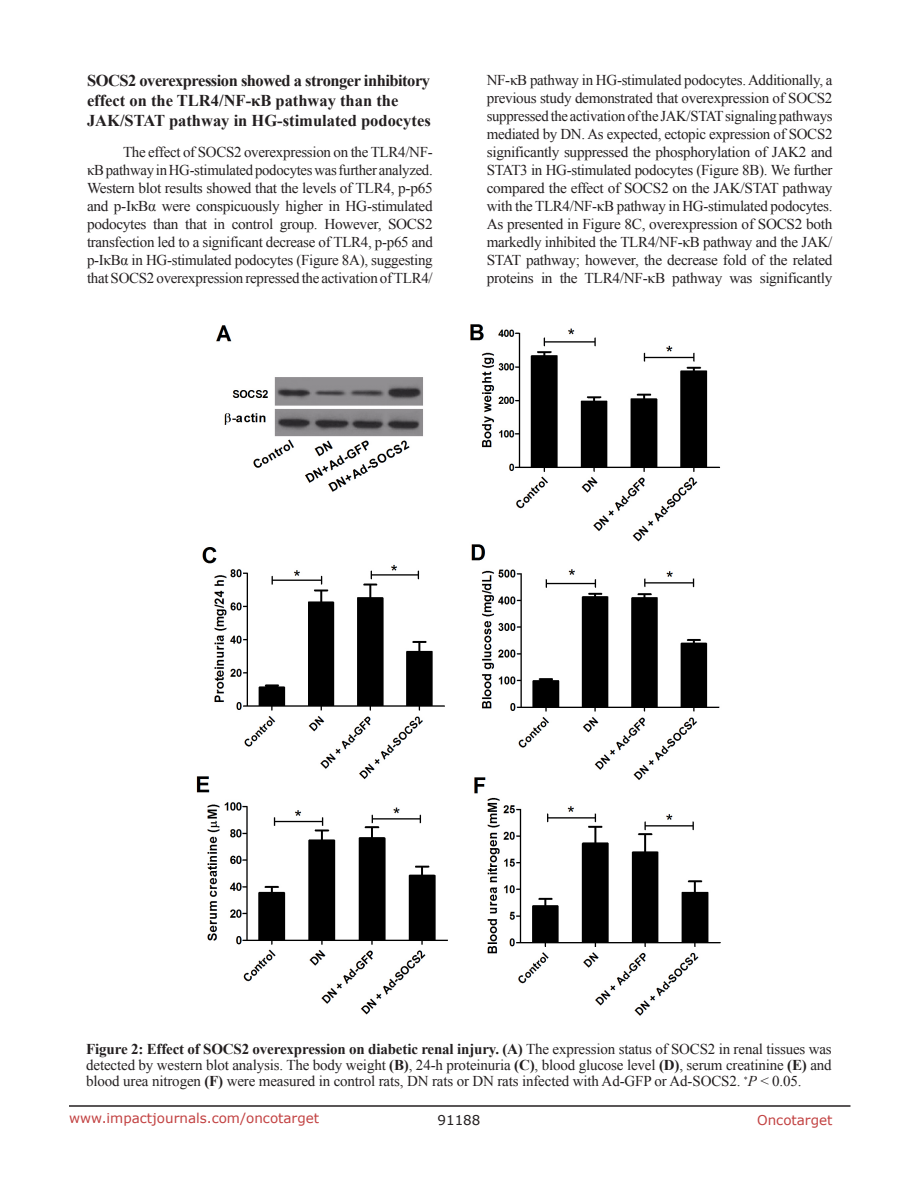
<style>
.page{position:relative;width:918px;height:1188px;background:#fff}
.page>*{position:absolute;margin:0;border:0;box-sizing:border-box;transform-origin:0 0}
.SubHeading{font:700 16.5px/19.8px "Times New Roman";color:#231f20}
.BodyText{font:15px/18px "Times New Roman";letter-spacing:-.02em;color:#231f20;text-align:justify}
.figuretext{font:15px/16.2px "Times New Roman";letter-spacing:-.01em;color:#231f20;text-align:justify}
.t1{font:13.5px "Verdana";color:#c24141}
.t2{font:13.5px "Verdana";color:#231f20}
.s1{font-weight:700}
.s2{font-style:italic}
</style>
<div class="page">
<hr style="left:69px;top:1105px;width:781px;height:2px;background:#231f20">
<img style="left:196px;top:324px;width:525px;height:692px">
<p class="SubHeading" style="left:87px;top:70px;width:345px">SOCS2 overexpression showed a stronger inhibitory effect on the TLR4/NF-κB pathway than the<br>JAK/STAT pathway in HG-stimulated podocytes</p>
<p class="BodyText" style="left:87px;top:143px;width:347px;text-indent:36px">The effect of SOCS2 overexpression on the TLR4/NF&shy;κB pathway in HG-stimulated podocytes was further analyzed.<br>Western blot results showed that the levels of TLR4, p-p65 and p-IκBα were conspicuously higher in HG-stimulated podocytes than that in control group. However, SOCS2 transfection led to a significant decrease of TLR4, p-p65 and p-IκBα in HG-stimulated podocytes (Figure 8A), suggesting that SOCS2 overexpression repressed the activation of TLR4/</p>
<p class="BodyText" style="left:487px;top:71px;width:347px">NF-κB pathway in HG-stimulated podocytes. Additionally, a previous study demonstrated that overexpression of SOCS2 suppressed the activation of the JAK/STAT signaling pathways mediated by DN. As expected, ectopic expression of SOCS2 significantly suppressed the phosphorylation of JAK2 and STAT3 in HG-stimulated podocytes (Figure 8B). We further compared the effect of SOCS2 on the JAK/STAT pathway with the TLR4/NF-κB pathway in HG-stimulated podocytes.<br>As presented in Figure 8C, overexpression of SOCS2 both markedly inhibited the TLR4/NF-κB pathway and the JAK/ STAT pathway; however, the decrease fold of the related proteins in the TLR4/NF-κB pathway was significantly</p>
<p class="figuretext" style="left:86px;top:1040px;width:747px"><span class="s1">Figure 2: Effect of SOCS2 overexpression on diabetic renal injury. (A)</span> The expression status of SOCS2 in renal tissues was detected by western blot analysis. The body weight <span class="s1">(B)</span>, 24-h proteinuria <span class="s1">(C)</span>, blood glucose level <span class="s1">(D)</span>, serum creatinine <span class="s1">(E)</span> and blood urea nitrogen <span class="s1">(F)</span> were measured in control rats, DN rats or DN rats infected with Ad-GFP or Ad-SOCS2. <sup>*</sup><span class="s2">P</span> &lt; 0.05.</p>
<p class="t1" style="left:69px;top:1109px;width:252px">www.impactjournals.com/oncotarget</p>
<p class="t2" style="left:438px;top:1111px;width:44px">91188</p>
<p class="t1" style="left:757px;top:1111px;width:77px">Oncotarget</p>
</div>
